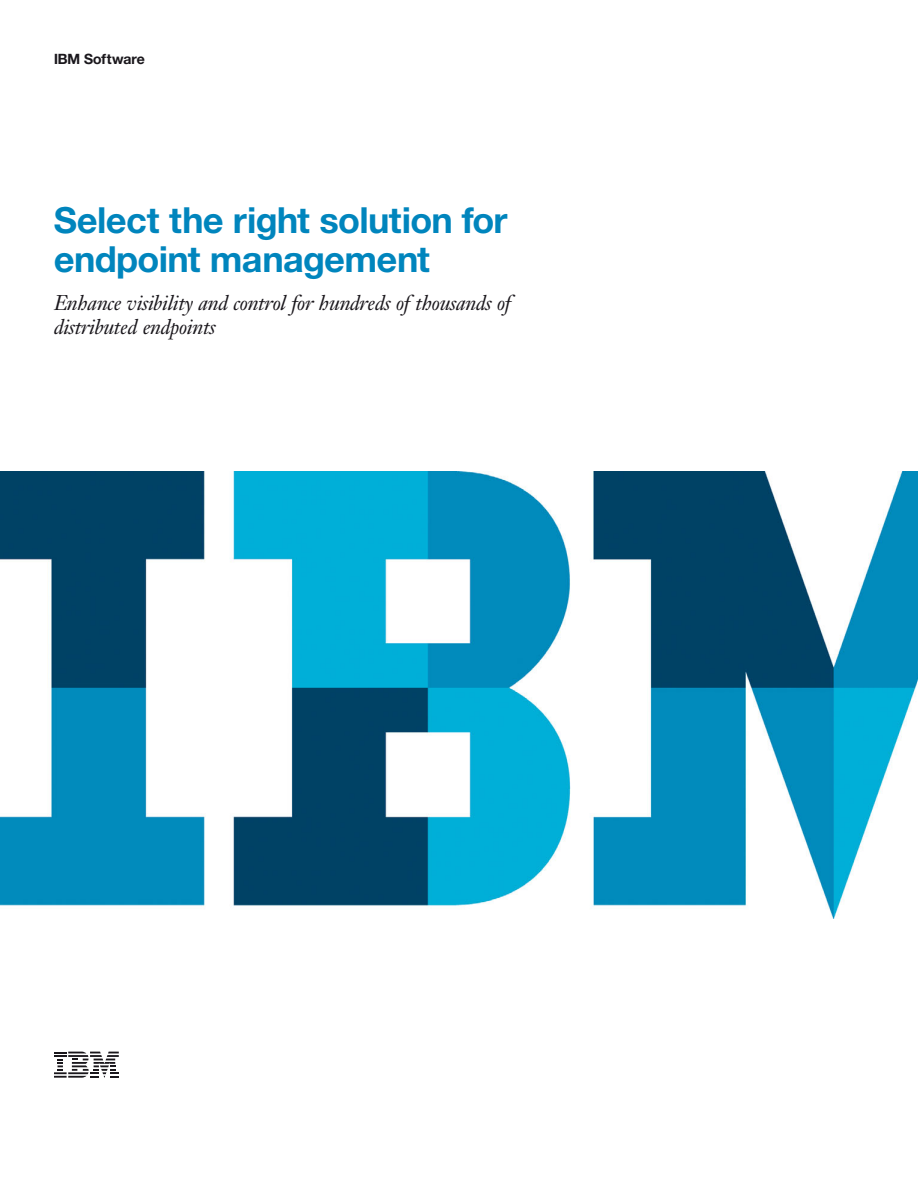
<style>
.page{position:relative;width:918px;height:1188px;background:#fff}
.page>*{position:absolute;margin:0;border:0;box-sizing:border-box;transform-origin:0 0}
.t1{font:700 36px/39px "Helv Neuefor IBM";color:#0085bd}
.t2{font:italic 21px/24px "Janson Text LT Pro";letter-spacing:-.015em;color:#1a171c}
.t3{font:700 14.25px "Helv Neuefor IBM";color:#1a171c}
</style>
<div class="page">
<svg style="left:54px;top:1052px;width:65px;height:26px"></svg>
<img style="left:0;top:472px;width:918px;height:446px">
<p class="t3" style="left:54px;top:54px;width:92px">IBM Software</p>
<h1 class="t1" style="left:54px;top:205px;width:455px">Select the right solution for endpoint management</h1>
<h2 class="t2" style="left:54px;top:293px;width:459px">Enhance visibility and control for hundreds of thousands of distributed endpoints</h2>
</div>
